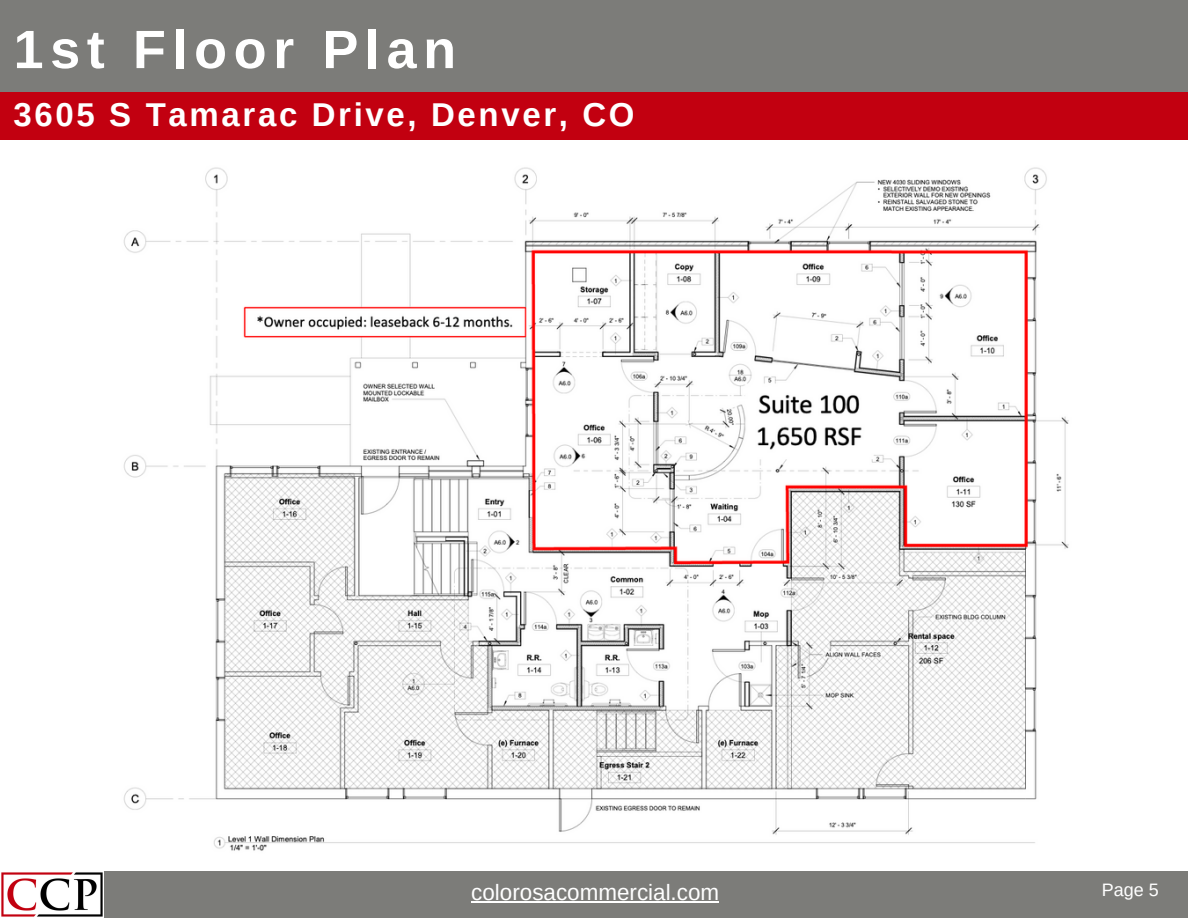
<style>
.page{position:relative;width:1188px;height:918px;background:#fff}
.page>*{position:absolute;margin:0;border:0;box-sizing:border-box;transform-origin:0 0}
.t1{font:700 54px "Arimo";letter-spacing:.125em;color:#fff}
.t2{font:700 33px "Arimo";letter-spacing:.08em;color:#fff}
.t3{font:22.35px "Arimo";color:#fff}
.t4{font:18px "Arimo";color:#fff}
</style>
<div class="page">
<div style="left:0;top:0;width:1188px;height:129px;background:#7c7c79"></div>
<div style="left:0;top:871px;width:1188px;height:47px;background:#7c7c79"></div>
<img style="left:0;top:871px;width:104px;height:47px">
<div style="left:0;top:92px;width:1188px;height:47px;background:#c20010"></div>
<img style="left:123px;top:167px;width:946px;height:684px">
<hr style="left:471px;top:902px;width:248px;height:1px;background:#fff">
<h1 class="t1" style="left:14px;top:19px;width:444px">1st Floor Plan</h1>
<p class="t2" style="left:14px;top:96px;width:623px">3605 S Tamarac Drive, Denver, CO</p>
<p class="t3" style="left:471px;top:880px;width:249px">colorosacommercial.com</p>
<p class="t4" style="left:1102px;top:880px;width:59px">Page 5</p>
</div>
